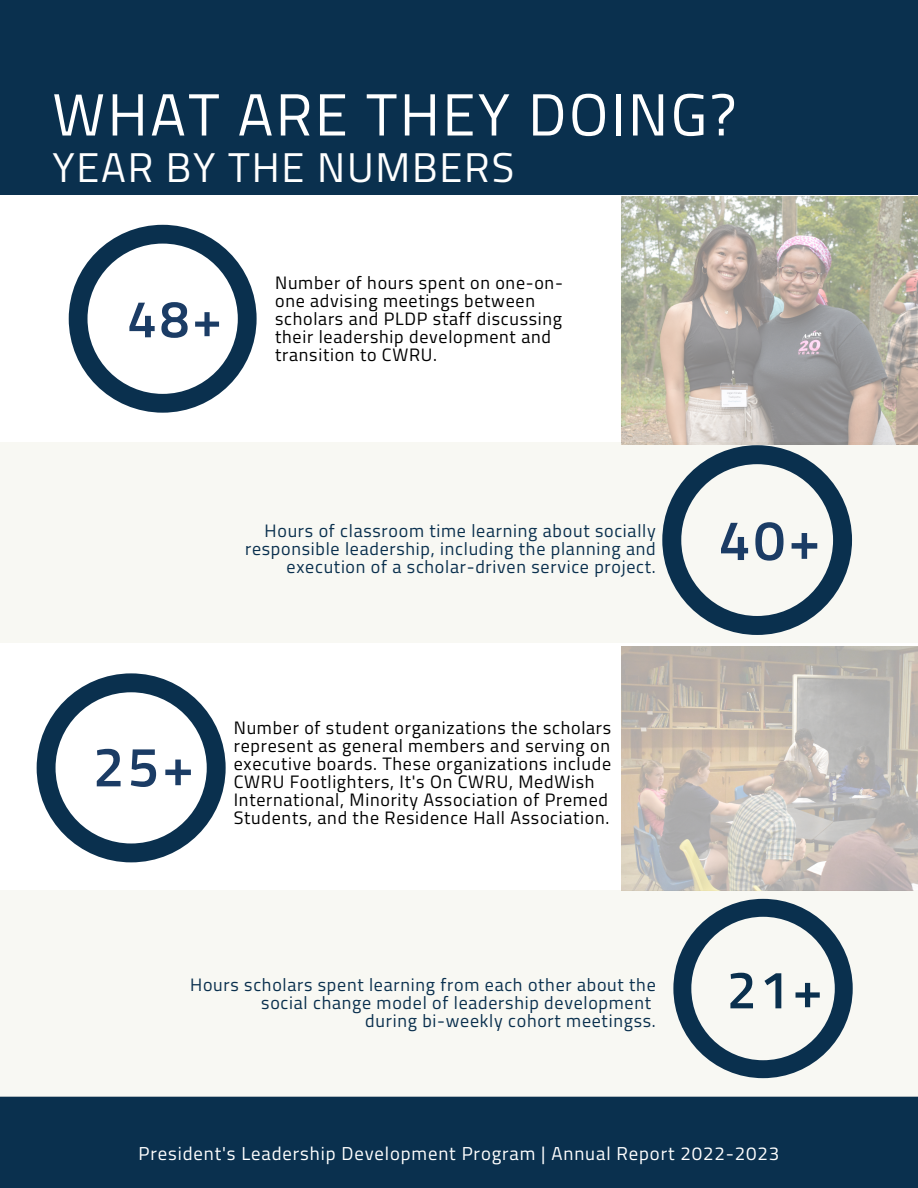
<style>
.page{position:relative;width:918px;height:1188px;background:#fff}
.page>*{position:absolute;margin:0;border:0;box-sizing:border-box;transform-origin:0 0}
.t1{font:59.55px "Titillium Web";letter-spacing:.04em;color:#fff}
.t2{font:600 56.4px "Titillium Web";color:#1b3c65}
.t3{font:600 55.95px "Titillium Web";color:#1b3c65}
.t4{font:600 53.1px "Titillium Web";color:#0a304e}
.t5{font:600 52.5px "Titillium Web";color:#1b3c65}
.t6{font:41.55px "Titillium Web";letter-spacing:.04em;color:#fff}
.t7{font:18.75px "Titillium Web";letter-spacing:.045em;color:#fff}
.t8{font:18px/18px "Titillium Web";letter-spacing:.04em;color:#000}
.t9{font:18px/18px "Titillium Web";letter-spacing:.04em;color:#0a304e;text-align:right}
</style>
<div class="page">
<div style="left:0;top:0;width:918px;height:196px;background:#0a304e"></div>
<div style="left:0;top:1096px;width:918px;height:92px;background:#0a304e"></div>
<div style="left:0;top:195px;width:918px;height:247px;background:#fff"></div>
<svg style="left:69px;top:225px;width:188px;height:188px"></svg>
<div style="left:0;top:442px;width:918px;height:215px;background:#f5f5ef"></div>
<svg style="left:662px;top:445px;width:190px;height:190px"></svg>
<div style="left:0;top:644px;width:918px;height:237px;background:#fff"></div>
<svg style="left:37px;top:673px;width:189px;height:189px"></svg>
<div style="left:0;top:890px;width:918px;height:207px;background:#f5f5ef"></div>
<svg style="left:673px;top:899px;width:180px;height:179px"></svg>
<img style="left:622px;top:646px;width:296px;height:244px">
<img style="left:622px;top:197px;width:296px;height:247px">
<p class="t1" style="left:52px;top:68px;width:686px">WHAT ARE THEY DOING?</p>
<p class="t6" style="left:52px;top:135px;width:463px">YEAR BY THE NUMBERS</p>
<p class="t5" style="left:127px;top:278px;width:96px">48+</p>
<p class="t8" style="left:275px;top:273px;width:289px">Number of hours spent on one-on&shy;one advising meetings between scholars and PLDP staff discussing their leadership development and transition to CWRU.</p>
<p class="t9" style="left:245px;top:522px;width:412px">Hours of classroom time learning about socially responsible leadership, including the planning and execution of a scholar-driven service project.</p>
<p class="t3" style="left:93px;top:723px;width:102px">25+</p>
<p class="t8" style="left:234px;top:718px;width:379px">Number of student organizations the scholars represent as general members and serving on executive boards. These organizations include CWRU Footlighters, It's On CWRU, MedWish International, Minority Association of Premed Students, and the Residence Hall Association.</p>
<p class="t9" style="left:190px;top:975px;width:467px">Hours scholars spent learning from each other about the social change model of leadership development</p>
<p class="t9" style="left:365px;top:1011px;width:292px">during bi-weekly cohort meetingss.</p>
<p class="t2" style="left:719px;top:496px;width:103px">40+</p>
<p class="t4" style="left:727px;top:948px;width:97px">21+</p>
<p class="t7" style="left:139px;top:1139px;width:642px">President's Leadership Development Program | Annual Report 2022-2023</p>
</div>
